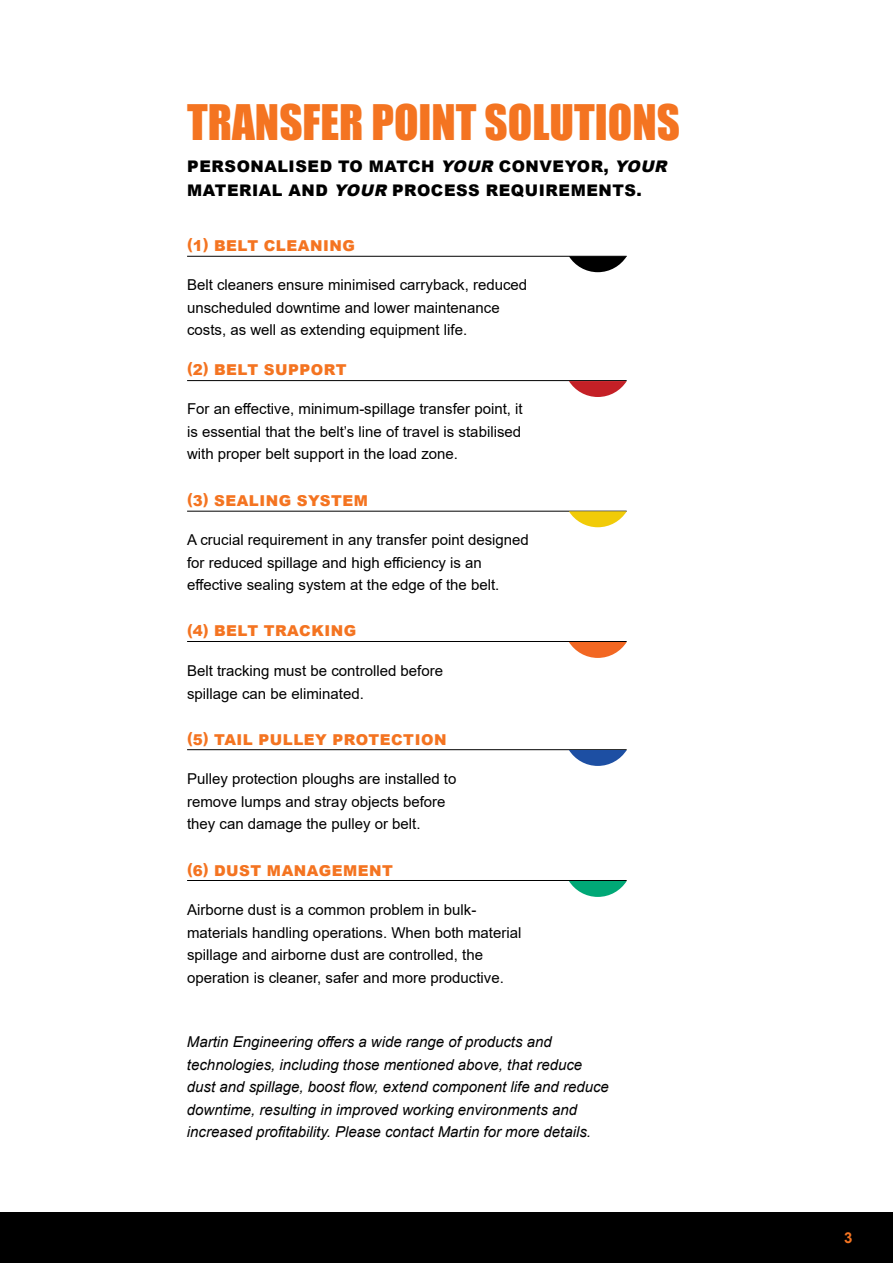
<style>
.page{position:relative;width:893px;height:1263px;background:#fff}
.page>*{position:absolute;margin:0;border:0;box-sizing:border-box;transform-origin:0 0}
.t1{font:45px "Impact";color:#f47421}
.t2{font:900 16.05px/24px "Arial";letter-spacing:.035em;color:#000}
.t3{font:15px/22.5px "Arial";color:#000}
.t4{font:italic 15px/22.5px "Arial";color:#000}
.t5{font:900 15px "Arial";letter-spacing:.035em;color:#f47421}
.t6{font:700 15px "Arial";color:#f47421}
.s1{font-style:italic}
</style>
<div class="page">
<div style="left:0;top:1212px;width:893px;height:51px;background:#000"></div>
<hr style="left:187px;top:256px;width:440px;height:1px;background:#000">
<svg style="left:569px;top:256px;width:58px;height:16px"></svg>
<hr style="left:187px;top:380px;width:440px;height:1px;background:#000">
<svg style="left:569px;top:381px;width:58px;height:16px"></svg>
<hr style="left:187px;top:511px;width:440px;height:1px;background:#000">
<svg style="left:569px;top:511px;width:58px;height:16px"></svg>
<hr style="left:187px;top:641px;width:440px;height:1px;background:#000">
<svg style="left:569px;top:642px;width:58px;height:16px"></svg>
<hr style="left:187px;top:749px;width:440px;height:1px;background:#000">
<svg style="left:569px;top:750px;width:58px;height:16px"></svg>
<hr style="left:187px;top:880px;width:440px;height:1px;background:#000">
<svg style="left:569px;top:881px;width:58px;height:16px"></svg>
<h1 class="t1" style="left:187px;top:87px;width:494px">TRANSFER POINT SOLUTIONS</h1>
<p class="t2" style="left:187px;top:153px;width:486px">PERSONALISED TO MATCH <span class="s1">YOUR</span> CONVEYOR, <span class="s1">YOUR<br></span>MATERIAL AND <span class="s1">YOUR</span> PROCESS REQUIREMENTS.</p>
<p class="t5" style="left:187px;top:235px;width:169px">(1) BELT CLEANING</p>
<p class="t3" style="left:187px;top:274px;width:342px">Belt cleaners ensure minimised carryback, reduced unscheduled downtime and lower maintenance costs, as well as extending equipment life.</p>
<p class="t5" style="left:187px;top:359px;width:161px">(2) BELT SUPPORT</p>
<p class="t3" style="left:187px;top:398px;width:337px;text-align:justify">For an effective, minimum-spillage transfer point, it is essential that the belt’s line of travel is stabilised with proper belt support in the load zone.</p>
<p class="t5" style="left:187px;top:489px;width:182px">(3) SEALING SYSTEM</p>
<p class="t3" style="left:187px;top:529px;width:343px">A crucial requirement in any transfer point designed for reduced spillage and high efficiency is an effective sealing system at the edge of the belt.</p>
<p class="t5" style="left:187px;top:620px;width:171px">(4) BELT TRACKING</p>
<p class="t3" style="left:187px;top:659px;width:257px">Belt tracking must be controlled before spillage can be eliminated.</p>
<p class="t5" style="left:187px;top:728px;width:261px">(5) TAIL PULLEY PROTECTION</p>
<p class="t3" style="left:187px;top:768px;width:271px">Pulley protection ploughs are installed to remove lumps and stray objects before they can damage the pulley or belt.</p>
<p class="t5" style="left:187px;top:859px;width:207px">(6) DUST MANAGEMENT</p>
<p class="t3" style="left:187px;top:898px;width:336px">Airborne dust is a common problem in bulk&shy;materials handling operations. When both material spillage and airborne dust are controlled, the operation is cleaner, safer and more productive.</p>
<p class="t4" style="left:187px;top:1031px;width:423px">Martin Engineering offers a wide range of products and technologies, including those mentioned above, that reduce dust and spillage, boost flow, extend component life and reduce downtime, resulting in improved working environments and increased profitability. Please contact Martin for more details.</p>
<p class="t6" style="left:844px;top:1227px;width:10px">3</p>
</div>
